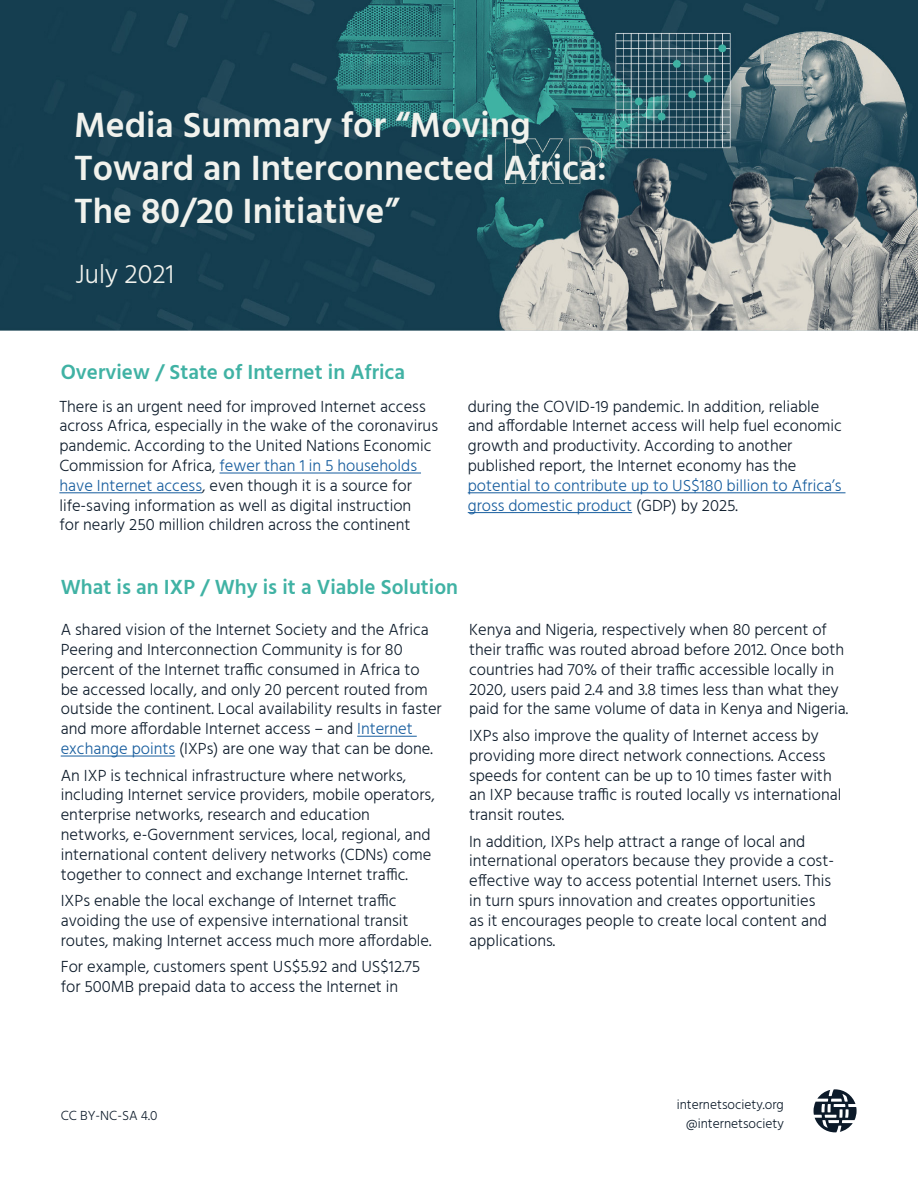
<style>
.page{position:relative;width:918px;height:1188px;background:#fff}
.page>*{position:absolute;margin:0;border:0;box-sizing:border-box;transform-origin:0 0}
.t1{font:600 36px/43.2px "Hind";color:#f1f2ed}
.t2{font:300 27px "Hind";color:#f1f2ed}
.t3{font:600 21px "Hind";color:#40b2a4}
.Body{font:300 16.5px/19.8px "Hind";color:#0e1c2b}
.t4{font:300 13.5px/20px "Hind";color:#0e1c2b;text-align:right}
.s1{color:#175d9e}
</style>
<div class="page">
<svg style="left:814px;top:1089px;width:43px;height:43px"></svg>
<img style="left:0;top:0;width:918px;height:330px">
<hr style="left:220px;top:473px;width:201px;height:1px;background:#175d9e">
<hr style="left:59px;top:492px;width:143px;height:1px;background:#175d9e">
<hr style="left:468px;top:492px;width:378px;height:1px;background:#175d9e">
<hr style="left:468px;top:512px;width:164px;height:1px;background:#175d9e">
<hr style="left:357px;top:736px;width:60px;height:1px;background:#175d9e">
<hr style="left:61px;top:756px;width:114px;height:1px;background:#175d9e">
<p class="t1" style="left:74px;top:106px;width:534px">Media Summary for “Moving<br>Toward an Interconnected Africa:<br>The 80/20 Initiative”</p>
<p class="t2" style="left:75px;top:256px;width:100px">July 2021</p>
<p class="t3" style="left:61px;top:357px;width:346px">Overview / State of Internet in Africa</p>
<p class="Body" style="left:59px;top:397px;width:380px">There is an urgent need for improved Internet access across Africa, especially in the wake of the coronavirus pandemic. According to the United Nations Economic Commission for Africa, <span class="s1">fewer than 1 in 5 households have Internet access</span>, even though it is a source for life-saving information as well as digital instruction<br>for nearly 250 million children across the continent</p>
<p class="Body" style="left:468px;top:397px;width:376px">during the COVID-19 pandemic. In addition, reliable and affordable Internet access will help fuel economic growth and productivity. According to another published report, the Internet economy has the <span class="s1">potential to contribute up to US$180 billion to Africa’s gross domestic product</span> (GDP) by 2025.</p>
<p class="t3" style="left:61px;top:573px;width:399px">What is an IXP / Why is it a Viable Solution</p>
<p class="Body" style="left:61px;top:621px;width:383px">A shared vision of the Internet Society and the Africa Peering and Interconnection Community is for 80 percent of the Internet traffic consumed in Africa to<br>be accessed locally, and only 20 percent routed from outside the continent. Local availability results in faster and more affordable Internet access – and <span class="s1">Internet exchange points</span> (IXPs) are one way that can be done.</p>
<p class="Body" style="left:61px;top:766px;width:376px">An IXP is technical infrastructure where networks, including Internet service providers, mobile operators, enterprise networks, research and education networks, e-Government services, local, regional, and international content delivery networks (CDNs) come together to connect and exchange Internet traffic.</p>
<p class="Body" style="left:61px;top:892px;width:372px">IXPs enable the local exchange of Internet traffic avoiding the use of expensive international transit routes, making Internet access much more affordable.</p>
<p class="Body" style="left:61px;top:958px;width:361px">For example, customers spent US$5.92 and US$12.75 for 500MB prepaid data to access the Internet in</p>
<p class="Body" style="left:469px;top:621px;width:381px">Kenya and Nigeria, respectively when 80 percent of their traffic was routed abroad before 2012. Once both countries had 70% of their traffic accessible locally in 2020, users paid 2.4 and 3.8 times less than what they paid for the same volume of data in Kenya and Nigeria.</p>
<p class="Body" style="left:469px;top:726px;width:374px">IXPs also improve the quality of Internet access by providing more direct network connections. Access speeds for content can be up to 10 times faster with an IXP because traffic is routed locally vs international transit routes.</p>
<p class="Body" style="left:469px;top:832px;width:366px">In addition, IXPs help attract a range of local and international operators because they provide a cost&shy;effective way to access potential Internet users. This in turn spurs innovation and creates opportunities as it encourages people to create local content and applications.</p>
<p class="t4" style="left:61px;top:1106px;width:98px">CC BY-NC-SA 4.0</p>
<p class="t4" style="left:677px;top:1095px;width:109px">internetsociety.org @internetsociety</p>
</div>
